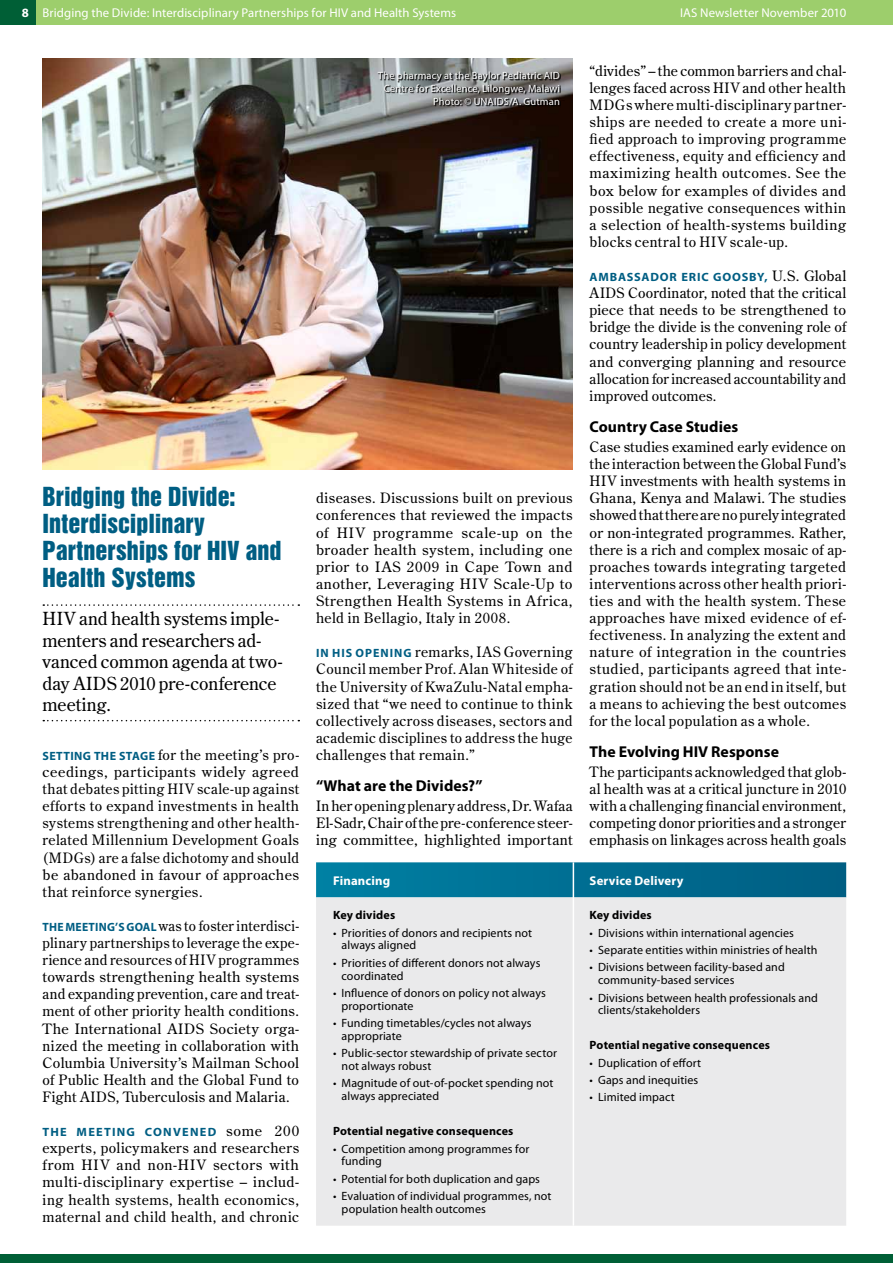
<style>
.page{position:relative;width:893px;height:1263px;background:#fff}
.page>*{position:absolute;margin:0;border:0;box-sizing:border-box;transform-origin:0 0}
.t1{font:24px/27px "Helvetica Inserat LT Std";color:#005e83}
.t2{font:18px/21.6px "Century Old Style Std";color:#000}
.t3{font:700 15.75px "Myriad Pro";letter-spacing:.005em;color:#000}
.t4{font:14.25px/17.1px "Century Old Style Std";letter-spacing:.03em;color:#000;text-align:justify}
.t5{font:12.75px "Myriad Pro";letter-spacing:.005em;color:#fff}
.t6{font:700 12.75px "Myriad Pro";letter-spacing:.01em;color:#fff}
.t7{font:12px/12.8px "Myriad Pro";letter-spacing:.01em;color:#000}
.t8{font:700 12px "Myriad Pro";letter-spacing:.015em;color:#000}
.t9{font:700 12px "Myriad Pro";letter-spacing:.065em;color:#005e83}
.t10{font:700 12px "Myriad Pro";letter-spacing:.085em;color:#005e83}
.t11{font:10.5px/12.6px "Myriad Pro";letter-spacing:.01em;color:#fff;text-align:right}
.s1{font-weight:700}
.s2{font-family:"Myriad Pro";font-weight:700;font-size:12px;color:#005e83}
.s3{font-family:"Century Old Style Std";font-weight:400;font-size:14.25px;color:#000}
</style>
<div class="page">
<svg style="left:43px;top:604px;width:256px;height:2px"></svg>
<svg style="left:43px;top:720px;width:256px;height:1px"></svg>
<img style="left:43px;top:59px;width:530px;height:410px">
<svg style="left:378px;top:72px;width:183px;height:35px;background:#6e6f6f"></svg>
<svg style="left:316px;top:862px;width:530px;height:35px;background:#027094"></svg>
<div style="left:316px;top:897px;width:530px;height:329px;background:#eaeaeb"></div>
<hr style="left:573px;top:862px;width:1px;height:364px;background:#fff">
<div style="left:0;top:0;width:893px;height:25px;background:#9dce6c"></div>
<div style="left:0;top:0;width:36px;height:25px;background:#005f36"></div>
<div style="left:0;top:1254px;width:893px;height:9px;background:#005f36"></div>
<p class="t5" style="left:22px;top:5px;width:436px"><span class="s1">8</span> Bridging the Divide: Interdisciplinary Partnerships for HIV and Health Systems</p>
<p class="t5" style="left:680px;top:5px;width:168px">IAS Newsletter November 2010</p>
<h1 class="t1" style="left:43px;top:483px;width:240px">Bridging the Divide:<br>Interdisciplinary<br>Partnerships for HIV and<br>Health Systems</h1>
<p class="t2" style="left:43px;top:607px;width:241px">HIV and health systems imple&shy;menters and researchers ad&shy;vanced common agenda at two&shy;day AIDS 2010 pre-conference meeting.</p>
<p class="t4" style="left:43px;top:746px;width:258px"><span class="s2">Setting the stage</span> for the meeting’s pro&shy;ceedings, participants widely agreed that debates pitting HIV scale-up against efforts to expand investments in health systems strengthening and other health&shy;related Millennium Development Goals (MDGs) are a false dichotomy and should be abandoned in favour of approaches that reinforce synergies.</p>
<p class="t4" style="left:43px;top:917px;width:258px"><span class="s2">The meeting’s goal</span> was to foster interdisci&shy;plinary partnerships to leverage the expe&shy;rience and resources of HIV programmes towards strengthening health systems and expanding prevention, care and treat&shy;ment of other priority health conditions.<br>The International AIDS Society orga&shy;nized the meeting in collaboration with Columbia University’s Mailman School of Public Health and the Global Fund to Fight AIDS, Tuberculosis and Malaria.</p>
<p class="t10" style="left:43px;top:1125px;width:258px">The meeting convened <span class="s3">some 200</span></p>
<p class="t4" style="left:43px;top:1139px;width:258px">experts, policymakers and researchers from HIV and non-HIV sectors with multi-disciplinary expertise – includ&shy;ing health systems, health economics, maternal and child health, and chronic</p>
<p class="t11" style="left:378px;top:70px;width:183px">The pharmacy at the Baylor Pediatric AID<br>Centre for Excellence, Lilongwe, Malawi<br>Photo: © UNAIDS/A. Gutman</p>
<p class="t4" style="left:316px;top:489px;width:258px">diseases. Discussions built on previous conferences that reviewed the impacts of HIV programme scale-up on the broader health system, including one prior to IAS 2009 in Cape Town and another, Leveraging HIV Scale-Up to Strengthen Health Systems in Africa, held in Bellagio, Italy in 2008.</p>
<p class="t4" style="left:316px;top:643px;width:258px"><span class="s2">I n his opening</span> remarks, IAS Governing Council member Prof. Alan Whiteside of the University of KwaZulu-Natal empha&shy;sized that “we need to continue to think collectively across diseases, sectors and academic disciplines to address the huge challenges that remain.”</p>
<p class="t3" style="left:316px;top:777px;width:168px">“What are the Divides?”</p>
<p class="t4" style="left:316px;top:797px;width:258px">In her opening plenary address, Dr. Wafaa El-Sadr, Chair of the pre-conference steer&shy;ing committee, highlighted important</p>
<p class="t4" style="left:590px;top:62px;width:258px">“divides” – the common barriers and chal&shy;lenges faced across HIV and other health MDGs where multi-disciplinary partner&shy;ships are needed to create a more uni&shy;fied approach to improving programme effectiveness, equity and efficiency and maximizing health outcomes. See the box below for examples of divides and possible negative consequences within a selection of health-systems building blocks central to HIV scale-up.</p>
<p class="t9" style="left:590px;top:270px;width:258px">Ambassador Eric Goosby, <span class="s3">U.S. Global</span></p>
<p class="t4" style="left:590px;top:284px;width:258px">AIDS Coordinator, noted that the critical piece that needs to be strengthened to bridge the divide is the convening role of country leadership in policy development and converging planning and resource allocation for increased accountability and improved outcomes.</p>
<p class="t3" style="left:590px;top:418px;width:150px">Country Case Studies</p>
<p class="t4" style="left:590px;top:438px;width:258px">Case studies examined early evidence on the interaction between the Global Fund’s HIV investments with health systems in Ghana, Kenya and Malawi. The studies showed that there are no purely integrated or non-integrated programmes. Rather, there is a rich and complex mosaic of ap&shy;proaches towards integrating targeted interventions across other health priori&shy;ties and with the health system. These approaches have mixed evidence of ef&shy;fectiveness. In analyzing the extent and nature of integration in the countries studied, participants agreed that inte&shy;gration should not be an end in itself, but a means to achieving the best outcomes for the local population as a whole.</p>
<p class="t3" style="left:590px;top:743px;width:103px">The Evolving HIV</p>
<p class="t3" style="left:711px;top:743px;width:69px">Response</p>
<p class="t4" style="left:590px;top:763px;width:258px">The participants acknowledged that glob&shy;al health was at a critical juncture in 2010 with a challenging financial environment, competing donor priorities and a stronger emphasis on linkages across health goals</p>
<p class="t6" style="left:333px;top:873px;width:59px">Financing</p>
<p class="t6" style="left:590px;top:873px;width:95px">Service Delivery</p>
<p class="t8" style="left:333px;top:908px;width:64px">Key divides</p>
<p class="t7" style="left:342px;top:926px;width:192px;text-indent:-9px">• Priorities of donors and recipients not always aligned</p>
<p class="t7" style="left:342px;top:957px;width:200px;text-indent:-9px">• Priorities of different donors not always coordinated</p>
<p class="t7" style="left:342px;top:987px;width:206px;text-indent:-9px">• Influence of donors on policy not always proportionate</p>
<p class="t7" style="left:342px;top:1017px;width:191px;text-indent:-9px">• Funding timetables/cycles not always appropriate</p>
<p class="t7" style="left:342px;top:1047px;width:217px;text-indent:-9px">• Public-sector stewardship of private sector not always robust</p>
<p class="t7" style="left:342px;top:1077px;width:213px;text-indent:-9px">• Magnitude of out-of-pocket spending not always appreciated</p>
<p class="t8" style="left:333px;top:1124px;width:182px">Potential negative consequences</p>
<p class="t7" style="left:342px;top:1142px;width:189px;text-indent:-9px">• Competition among programmes for funding</p>
<p class="t7" style="left:333px;top:1172px;width:208px">• Potential for both duplication and gaps</p>
<p class="t7" style="left:342px;top:1190px;width:211px;text-indent:-9px">• Evaluation of individual programmes, not population health outcomes</p>
<p class="t8" style="left:590px;top:908px;width:64px">Key divides</p>
<p class="t7" style="left:590px;top:926px;width:206px">• Divisions within international agencies</p>
<p class="t7" style="left:590px;top:944px;width:229px">• Separate entities within ministries of health</p>
<p class="t7" style="left:598px;top:961px;width:188px;text-indent:-9px">• Divisions between facility-based and community-based services</p>
<p class="t7" style="left:598px;top:991px;width:221px;text-indent:-9px">• Divisions between health professionals and clients/stakeholders</p>
<p class="t8" style="left:590px;top:1038px;width:182px">Potential negative consequences</p>
<p class="t7" style="left:590px;top:1056px;width:113px">• Duplication of effort</p>
<p class="t7" style="left:590px;top:1074px;width:110px">• Gaps and inequities</p>
<p class="t7" style="left:590px;top:1091px;width:87px">• Limited impact</p>
</div>
